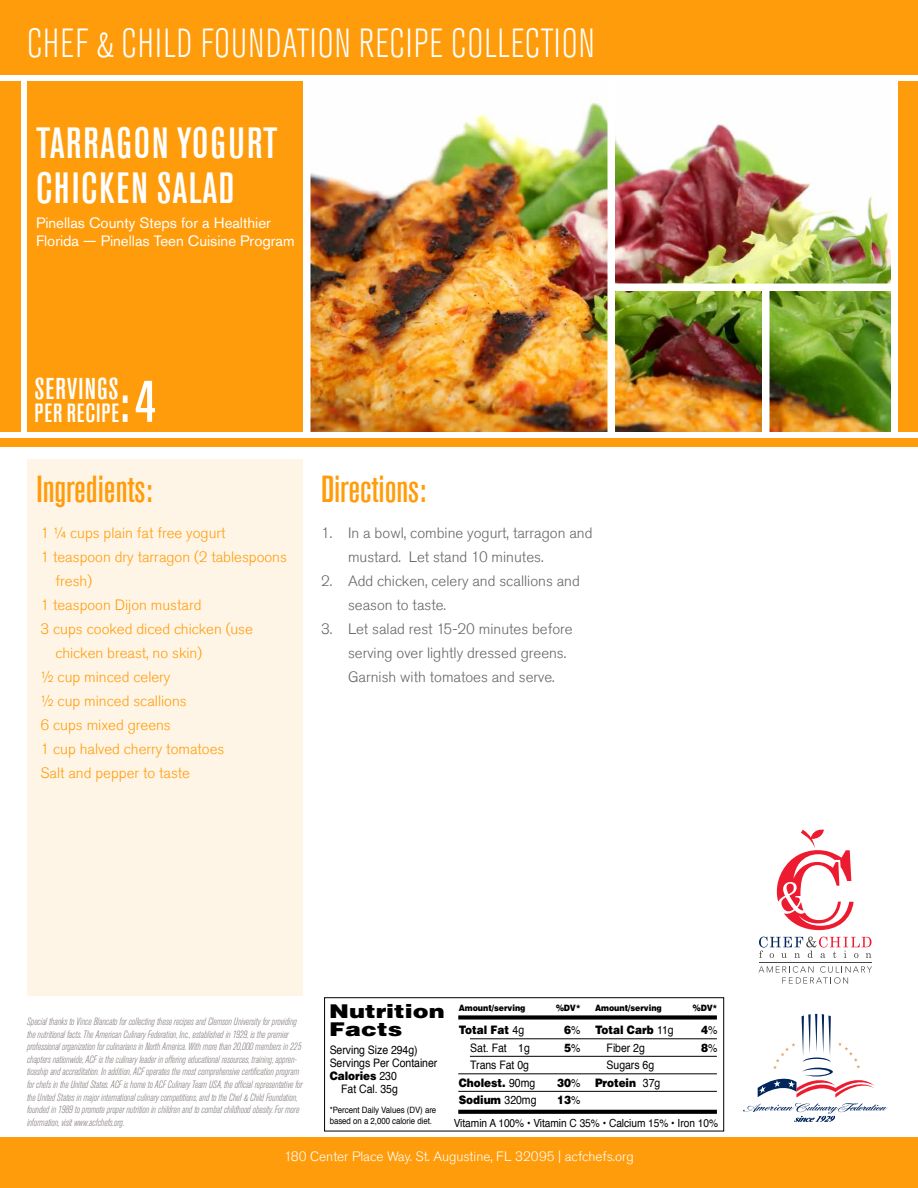
<style>
.page{position:relative;width:918px;height:1188px;background:#fff}
.page>*{position:absolute;margin:0;border:0;box-sizing:border-box;transform-origin:0 0}
.t1{font:500 condensed 58.5px "Akzidenz Grotesk Std";color:#fff}
.t2{font:500 condensed 43.5px/45px "Akzidenz Grotesk Std";letter-spacing:.04em;color:#fff}
.t3{font:300 condensed 40.5px "Akzidenz Grotesk Std";letter-spacing:.025em;color:#fff}
.t4{font:500 condensed 37.5px "Akzidenz Grotesk Std";color:#ff9c0b}
.t5{font:500 condensed 30px "Akzidenz Grotesk Std";letter-spacing:.04em;color:#fff}
.t6{font:500 condensed 26.25px "Akzidenz Grotesk Std";letter-spacing:.04em;color:#fff}
.t7{font:900 19.05px/17.5px "Helvetica";color:#000;scale:1.26 1}
.t8{font:300 15px "Akzidenz Grotesk Std";color:#ff9c0b}
.t9{font:300 15px/24px "Akzidenz Grotesk Std";color:#636466}
.t10{font:15px/18px "Akzidenz Grotesk Std";color:#fff}
.t11{font:300 13.5px "Akzidenz Grotesk Std";color:#fff}
.t12{font:11.7px/17.5px "Helvetica";letter-spacing:-.005em;color:#000;text-align:center;scale:.9 1}
.t13{font:900 11.7px "Helvetica";letter-spacing:-.005em;color:#000;scale:.9 1}
.t14{font:11.25px "Helvetica";letter-spacing:-.005em;color:#000;scale:.91 1}
.t15{font:italic 300 condensed 10.5px/12.6px "Akzidenz Grotesk Std";color:#7f7574}
.t16{font:8.7px/10.2px "Helvetica";letter-spacing:-.005em;color:#000;scale:.9 1}
.t17{font:900 8.7px "Helvetica";letter-spacing:-.005em;color:#000;scale:.9 1}
.s1{font-weight:400}
.s2{font-weight:900}
</style>
<div class="page">
<div style="left:0;top:0;width:918px;height:75px;background:#ff9c0b"></div>
<div style="left:0;top:438px;width:918px;height:9px;background:#ff9c0b"></div>
<div style="left:27px;top:81px;width:276px;height:351px;background:#ff9c0b"></div>
<div style="left:898px;top:81px;width:20px;height:351px;background:#ff9c0b"></div>
<div style="left:0;top:81px;width:21px;height:351px;background:#ff9c0b"></div>
<img style="left:310px;top:102px;width:581px;height:330px">
<svg style="left:743px;top:1014px;width:144px;height:108px"></svg>
<svg style="left:758px;top:966px;width:114px;height:18px"></svg>
<hr style="left:759px;top:962px;width:113px;height:1px;background:#474749">
<svg style="left:759px;top:937px;width:112px;height:21px"></svg>
<svg style="left:777px;top:830px;width:77px;height:100px"></svg>
<div style="left:27px;top:459px;width:276px;height:537px;background:#fff5e7"></div>
<div style="left:0;top:1137px;width:918px;height:51px;background:#ff9c0b"></div>
<div style="left:324px;top:997px;width:400px;height:134px;border:1px solid #000"></div>
<div style="left:458px;top:1015px;width:259px;height:5px;background:#000"></div>
<hr style="left:470px;top:1039px;width:247px;height:1px;background:#000">
<hr style="left:470px;top:1056px;width:247px;height:1px;background:#000">
<hr style="left:458px;top:1074px;width:259px;height:1px;background:#000">
<hr style="left:458px;top:1091px;width:259px;height:1px;background:#000">
<svg style="left:458px;top:1110px;width:259px;height:4px"></svg>
<h3 class="t3" style="left:27px;top:22px;width:569px">CHEF &amp; CHILD FOUNDATION RECIPE COLLECTION</h3>
<h2 class="t2" style="left:36px;top:120px;width:243px">TARRAGON YOGURT<br>CHIC KEN SALAD</h2>
<h3 class="t10" style="left:36px;top:214px;width:260px">Pinellas County Steps for a Healthier<br>Florida — Pinellas Teen Cuisine Program</h3>
<h3 class="t5" style="left:34px;top:372px;width:86px">SERVINGS</h3>
<h3 class="t6" style="left:34px;top:398px;width:86px">PER RECIPE</h3>
<h1 class="t1" style="left:118px;top:369px;width:39px">:4</h1>
<h3 class="t4" style="left:37px;top:467px;width:117px">INGREDIENTS:</h3>
<h3 class="t8" style="left:40px;top:524px;width:187px">1 ¼ cups plain fat free yogurt</h3>
<h3 class="t8" style="left:40px;top:548px;width:248px">1 teaspoon dry tarragon (2 tablespoons</h3>
<h3 class="t8" style="left:56px;top:572px;width:38px">fresh)</h3>
<h3 class="t8" style="left:40px;top:596px;width:163px">1 teaspoon Dijon mustard</h3>
<h3 class="t8" style="left:40px;top:620px;width:214px">3 cups cooked diced chicken (use</h3>
<h3 class="t8" style="left:56px;top:644px;width:148px">chicken breast, no skin)</h3>
<h3 class="t8" style="left:40px;top:668px;width:132px">½ cup minced celery</h3>
<h3 class="t8" style="left:40px;top:692px;width:148px">½ cup minced scallions</h3>
<h3 class="t8" style="left:40px;top:716px;width:132px">6 cups mixed greens</h3>
<h3 class="t8" style="left:40px;top:740px;width:185px">1 cup halved cherry tomatoes</h3>
<h3 class="t8" style="left:40px;top:764px;width:151px">Salt and pepper to taste</h3>
<h3 class="t4" style="left:321px;top:467px;width:107px">DIRECTIONS:</h3>
<h3 class="t9" style="left:348px;top:521px;width:246px;text-indent:-27px">1. In a bowl, combine yogurt, tarragon and mustard. Let stand 10 minutes.</h3>
<h3 class="t9" style="left:348px;top:569px;width:233px;text-indent:-27px">2. Add chicken, celery and scallions and season to taste.</h3>
<h3 class="t9" style="left:348px;top:617px;width:226px;text-indent:-27px">3. Let salad rest 15-20 minutes before serving over lightly dressed greens.<br>Garnish with tomatoes and serve.</h3>
<p class="t15" style="left:27px;top:1015px;width:277px">Special thanks to Vince Blancato for collecting these recipes and Clemson University for providing the nutritional facts. The American Culinary Federation, Inc., established in 1929, is the premier professional organization for culinarians in North America. With more than 20,000 members in 225 chapters nationwide, ACF is the culinary leader in offering educational resources, training, appren&shy;ticeship and accreditation. In addition, ACF operates the most comprehensive certification program for chefs in the United States. ACF is home to ACF Culinary Team USA, the official representative for the United States in major international culinary competitions, and to the Chef &amp; Child Foundation, founded in 1989 to promote proper nutrition in children and to combat childhood obesity. For more information, visit www.acfchefs.org.</p>
<p class="t17" style="left:459px;top:1002px;width:76px">Amount/serving</p>
<p class="t17" style="left:556px;top:1002px;width:29px">%DV*</p>
<p class="t13" style="left:459px;top:1022px;width:74px">Total Fat <span class="s1">4g</span></p>
<p class="t13" style="left:564px;top:1022px;width:20px">6<span class="s1">%</span></p>
<p class="t12" style="left:470px;top:1038px;width:68px">Sat. Fat 1g</p>
<p class="t13" style="left:564px;top:1040px;width:20px">5<span class="s1">%</span></p>
<p class="t12" style="left:459px;top:1056px;width:87px">Trans Fat 0g<br><span class="s2">Cholest.</span> 90mg</p>
<p class="t17" style="left:595px;top:1002px;width:76px">Amount/serving</p>
<p class="t17" style="left:693px;top:1002px;width:29px">%DV*</p>
<p class="t13" style="left:595px;top:1022px;width:89px">Total Carb <span class="s1">11g</span></p>
<p class="t13" style="left:701px;top:1022px;width:20px">4<span class="s1">%</span></p>
<p class="t12" style="left:607px;top:1038px;width:44px">Fiber 2g</p>
<p class="t13" style="left:701px;top:1040px;width:20px">8<span class="s1">%</span></p>
<p class="t12" style="left:595px;top:1056px;width:74px">Sugars 6g<br><span class="s2">Protein</span> 37g</p>
<h3 class="t7" style="left:329px;top:1002px;width:93px">Nutrition<br>Facts</h3>
<p class="t12" style="left:330px;top:1040px;width:99px">Serving Size 294g)</p>
<p class="t12" style="left:330px;top:1053px;width:121px">Servings Per Container</p>
<p class="t13" style="left:330px;top:1068px;width:76px">Calories <span class="s1">230</span></p>
<p class="t12" style="left:341px;top:1080px;width:65px">Fat Cal. 35g</p>
<p class="t16" style="left:330px;top:1105px;width:120px">*Percent Daily Values (DV) are based on a 2,000 calorie diet.</p>
<p class="t14" style="left:454px;top:1113px;width:292px">Vitamin A 100% • Vitamin C 35% • Calcium 15% • Iron 10%</p>
<p class="t13" style="left:557px;top:1075px;width:27px">30<span class="s1">%</span></p>
<p class="t13" style="left:459px;top:1092px;width:88px">Sodium <span class="s1">320mg</span></p>
<p class="t13" style="left:557px;top:1092px;width:27px">13<span class="s1">%</span></p>
<p class="t11" style="left:284px;top:1149px;width:351px">180 Center Place Way. St. Augustine, FL 32095 | acfchefs.org</p>
</div>
